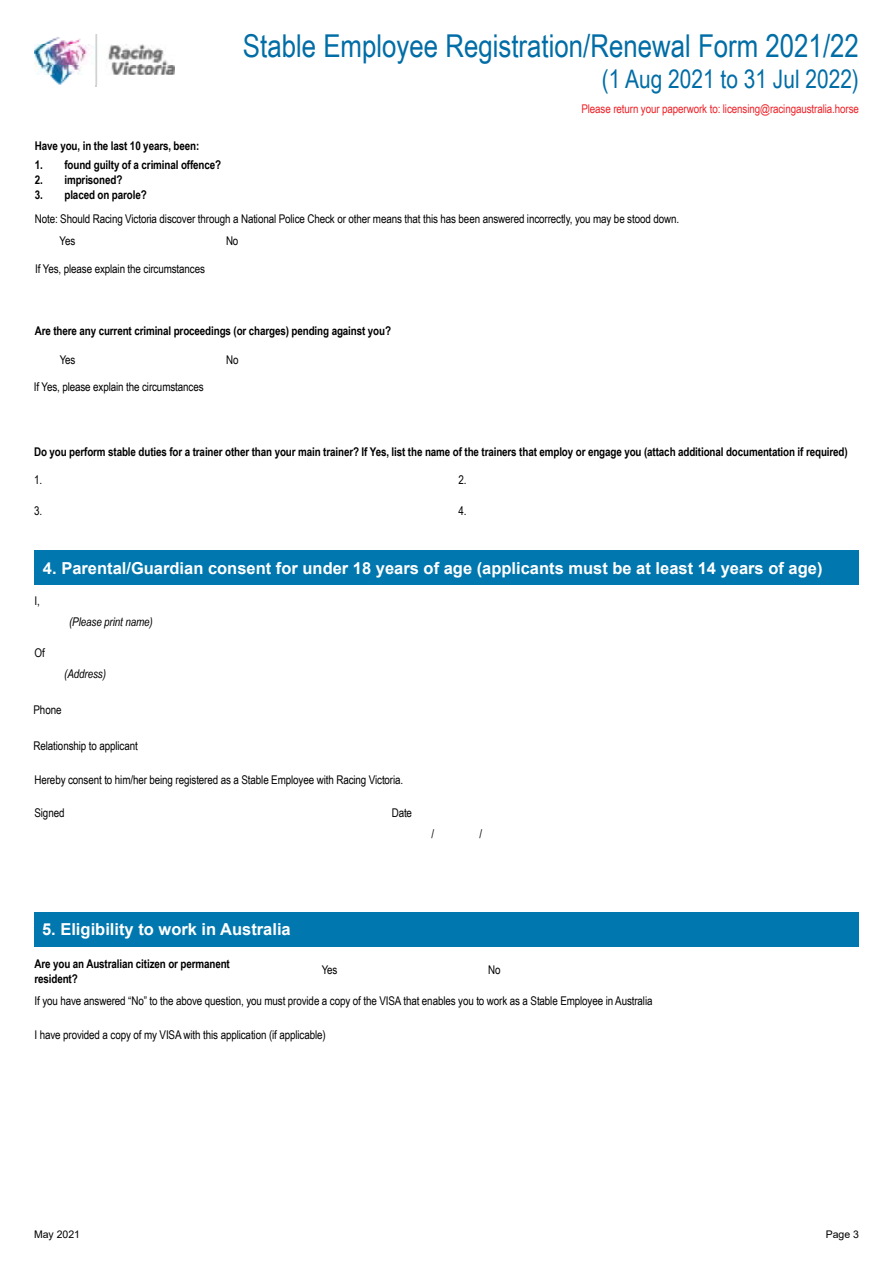
<style>
.page{position:relative;width:893px;height:1263px;background:#fff}
.page>*{position:absolute;margin:0;border:0;box-sizing:border-box;transform-origin:0 0}
.t1{font:31.5px "Arial Narrow";color:#006da6}
.t2{font:25.5px "Arial Narrow";color:#006da6}
.t3{font:700 16.5px "Arial";color:#fff}
.t4{font:12px "Arial Narrow";letter-spacing:-.01em;color:#000}
.t5{font:700 12px/15px "Arial Narrow";letter-spacing:-.01em;color:#000}
.t6{font:12px "Arial Narrow";letter-spacing:-.01em;color:#ed2127}
.t7{font:italic 12px "Arial Narrow";letter-spacing:-.01em;color:#000}
.t8{font:10.5px "Arial";color:#000}
</style>
<div class="page">
<img style="left:34px;top:34px;width:140px;height:53px">
<div style="left:34px;top:551px;width:825px;height:34px;background:#0077ae"></div>
<div style="left:34px;top:912px;width:824px;height:34px;background:#0077ae"></div>
<h1 class="t1" style="left:243px;top:23px;width:617px">Stable Employee Registration/Renewal Form 2021/22</h1>
<h2 class="t2" style="left:602px;top:61px;width:258px">(1 Aug 2021 to 31 Jul 2022)</h2>
<p class="t6" style="left:581px;top:100px;width:279px">Please return your paperwork to: licensing@racingaustralia.horse</p>
<p class="t5" style="left:35px;top:138px;width:166px">Have you, in the last 10 years, been:</p>
<p class="t5" style="left:35px;top:157px;width:188px">1. found guilty of a criminal offence?</p>
<p class="t5" style="left:35px;top:172px;width:89px">2. imprisoned?</p>
<p class="t5" style="left:35px;top:187px;width:114px">3. placed on parole?</p>
<p class="t4" style="left:35px;top:210px;width:646px">Note: Should Racing Victoria discover through a National Police Check or other means that this has been answered incorrectly, you may be stood down.</p>
<p class="t4" style="left:35px;top:259px;width:171px">If Yes, please explain the circumstances</p>
<p class="t4" style="left:59px;top:232px;width:17px">Yes</p>
<p class="t4" style="left:226px;top:232px;width:14px">No</p>
<p class="t5" style="left:35px;top:323px;width:358px">Are there any current criminal proceedings (or charges) pending against you?</p>
<p class="t4" style="left:60px;top:351px;width:17px">Yes</p>
<p class="t4" style="left:226px;top:351px;width:14px">No</p>
<p class="t4" style="left:34px;top:378px;width:171px">If Yes, please explain the circumstances</p>
<p class="t5" style="left:34px;top:444px;width:815px">Do you perform stable duties for a trainer other than your main trainer? If Yes, list the name of the trainers that employ or engage you (attach additional documentation if required)</p>
<p class="t4" style="left:34px;top:471px;width:10px">1.</p>
<p class="t4" style="left:459px;top:471px;width:10px">2.</p>
<p class="t4" style="left:34px;top:502px;width:10px">3.</p>
<p class="t4" style="left:459px;top:502px;width:10px">4.</p>
<h3 class="t3" style="left:43px;top:556px;width:781px">4. Parental/Guardian consent for under 18 years of age (applicants must be at least 14 years of age)</h3>
<p class="t4" style="left:34px;top:592px;width:7px">I,</p>
<p class="t4" style="left:34px;top:644px;width:12px">Of</p>
<p class="t7" style="left:69px;top:613px;width:85px">(Please print name)</p>
<p class="t7" style="left:64px;top:666px;width:43px">(Address)</p>
<p class="t4" style="left:34px;top:701px;width:29px">Phone</p>
<p class="t4" style="left:34px;top:737px;width:106px">Relationship to applicant</p>
<p class="t4" style="left:34px;top:771px;width:370px">Hereby consent to him/her being registered as a Stable Employee with Racing Victoria.</p>
<p class="t4" style="left:34px;top:804px;width:32px">Signed</p>
<p class="t4" style="left:392px;top:804px;width:22px">Date</p>
<p class="t4" style="left:431px;top:825px;width:4px">/</p>
<p class="t4" style="left:479px;top:825px;width:4px">/</p>
<h3 class="t3" style="left:42px;top:918px;width:250px">5. Eligibility to work in Australia</h3>
<p class="t5" style="left:34px;top:956px;width:197px">Are you an Australian citizen or permanent resident?</p>
<p class="t4" style="left:322px;top:961px;width:17px">Yes</p>
<p class="t4" style="left:488px;top:961px;width:14px">No</p>
<p class="t4" style="left:34px;top:992px;width:620px">If you have answered “No” to the above question, you must provide a copy of the VISA that enables you to work as a Stable Employee in Australia</p>
<p class="t4" style="left:34px;top:1026px;width:293px">I have provided a copy of my VISA with this application (if applicable)</p>
<p class="t8" style="left:34px;top:1227px;width:48px">May 2021</p>
<p class="t8" style="left:826px;top:1227px;width:35px">Page 3</p>
</div>
